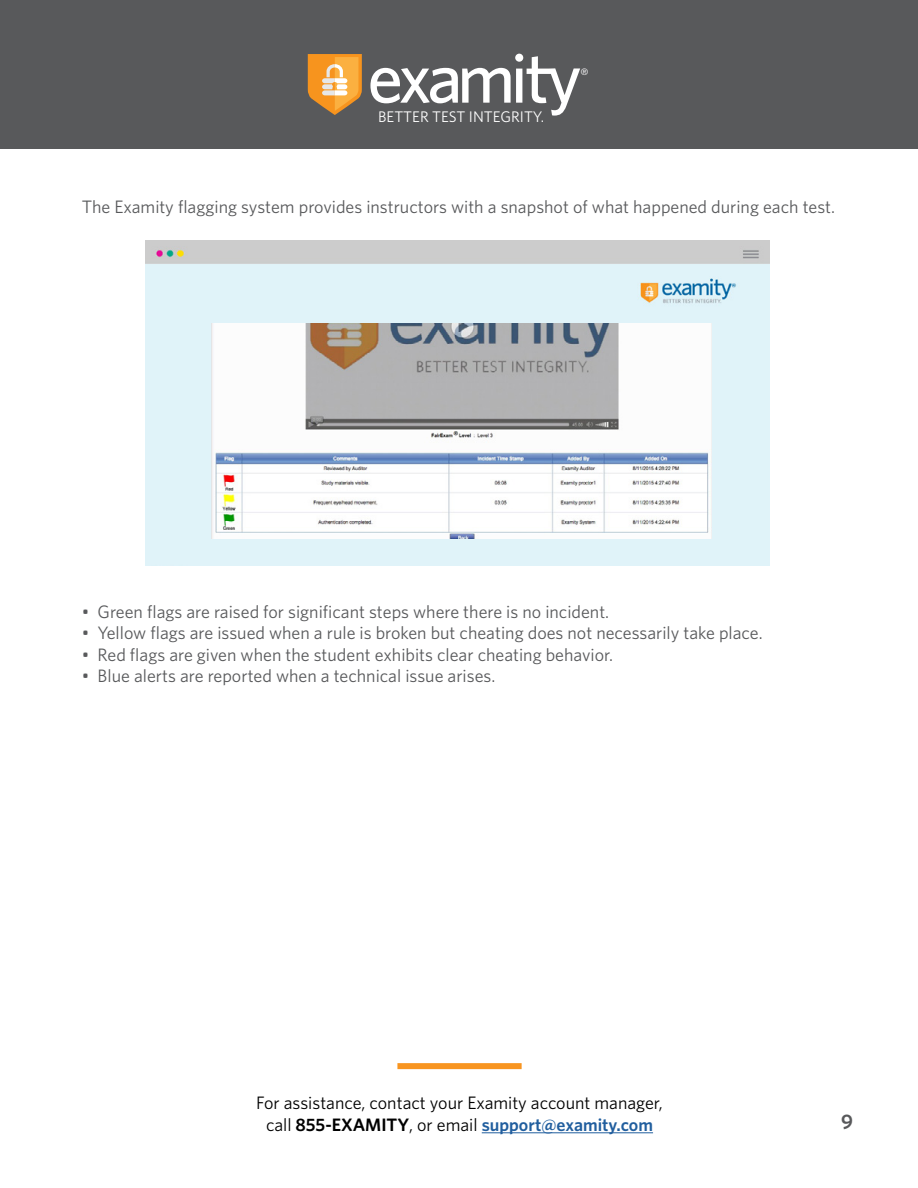
<style>
.page{position:relative;width:918px;height:1188px;background:#fff}
.page>*{position:absolute;margin:0;border:0;box-sizing:border-box;transform-origin:0 0}
.t1{font:600 21px "Whitney";color:#58595b}
.t2{font:18px "Whitney";color:#58595b}
.t3{font:18px/21.6px "Whitney";color:#000;text-align:center}
.t4{font:15.45px "Whitney";color:#fff}
.t5{font:300 9.3px "Frutiger";color:#f1f1f2}
.s1{font-weight:600}
.s2{font-weight:600;color:#215e9e}
</style>
<div class="page">
<div style="left:0;top:0;width:918px;height:148px;background:#58595b"></div>
<div style="left:397px;top:1063px;width:125px;height:6px;background:#f89521"></div>
<svg style="left:308px;top:54px;width:272px;height:62px"></svg>
<hr style="left:482px;top:1132px;width:171px;height:1px;background:#215e9e">
<img style="left:146px;top:240px;width:624px;height:325px">
<img style="left:212px;top:323px;width:500px;height:216px">
<p class="t4" style="left:378px;top:107px;width:168px">BETTER TEST INTEGRITY.</p>
<p class="t5" style="left:581px;top:66px;width:9px">®</p>
<p class="t2" style="left:82px;top:195px;width:755px">The Examity flagging system provides instructors with a snapshot of what happened during each test.</p>
<p class="t2" style="left:82px;top:599px;width:529px">• Green flags are raised for significant steps where there is no incident.</p>
<p class="t2" style="left:82px;top:621px;width:682px">• Yellow flags are issued when a rule is broken but cheating does not necessarily take place.</p>
<p class="t2" style="left:82px;top:643px;width:533px">• Red flags are given when the student exhibits clear cheating behavior.</p>
<p class="t2" style="left:82px;top:664px;width:415px">• Blue alerts are reported when a technical issue arises.</p>
<p class="t3" style="left:256px;top:1092px;width:408px">For assistance, contact your Examity account manager, call <span class="s1">855-EXAMITY</span>, or email <span class="s2">support@examity.com</span></p>
<p class="t1" style="left:841px;top:1108px;width:13px">9</p>
</div>
